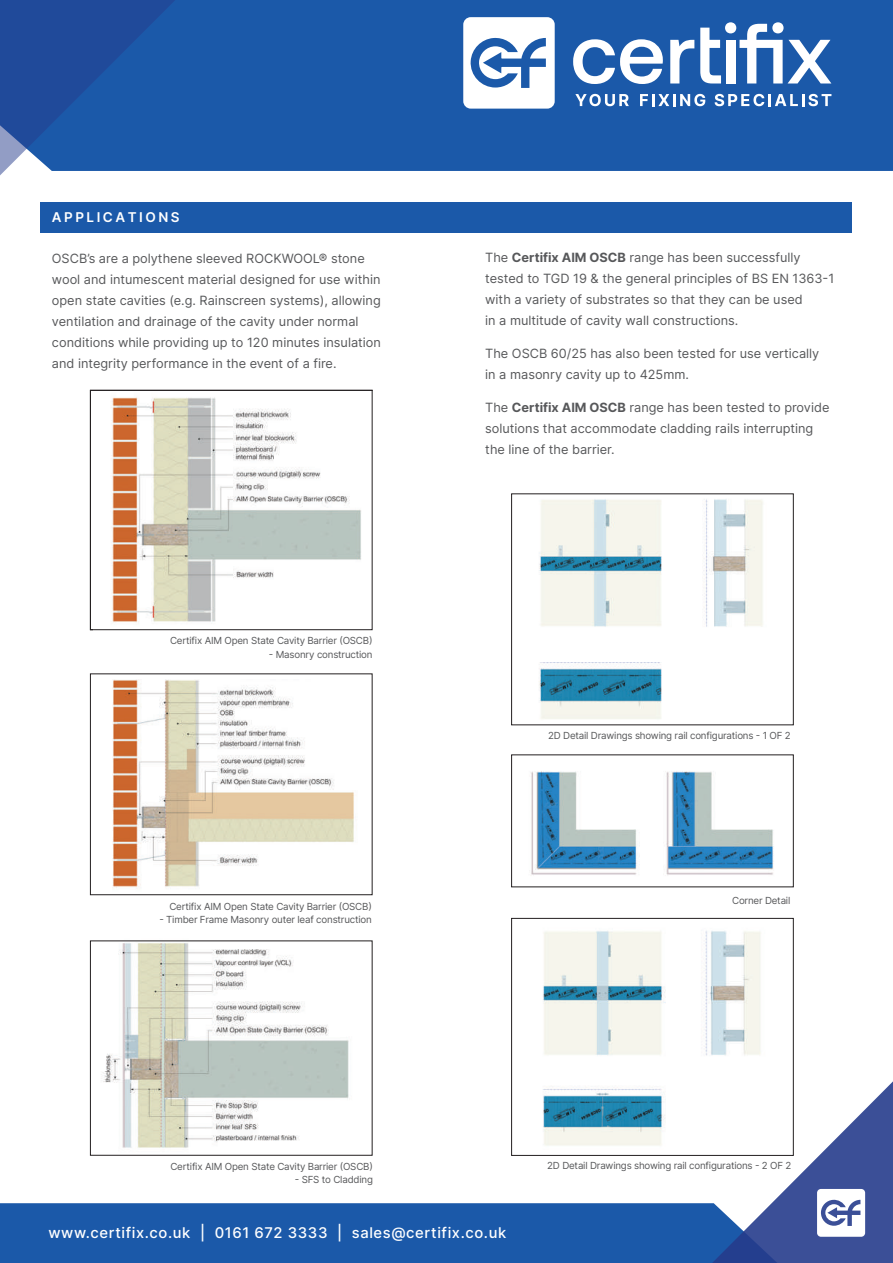
<style>
.page{position:relative;width:893px;height:1263px;background:#fff}
.page>*{position:absolute;margin:0;border:0;box-sizing:border-box;transform-origin:0 0}
.t1{font:500 14.7px "Inter";letter-spacing:.04em;color:#fff}
.t2{font:600 13.5px "Inter";letter-spacing:.185em;color:#fff}
.t3{font:12.75px/21px "Inter";color:#57585a}
.t4{font:9.75px "Inter";letter-spacing:-.02em;color:#57585a}
.s1{font-weight:700}
</style>
<div class="page">
<div style="left:190px;top:0;width:703px;height:171px;background:#1b59a9"></div>
<div style="left:0;top:1203px;width:697px;height:60px;background:#1b59a9"></div>
<svg style="left:0;top:0;width:190px;height:176px;background:#295ba6"></svg>
<img style="left:90px;top:940px;width:280px;height:216px">
<img style="left:94px;top:397px;width:278px;height:234px">
<img style="left:112px;top:680px;width:242px;height:209px">
<div style="left:90px;top:674px;width:282px;height:221px;border:1px solid #231f20"></div>
<img style="left:528px;top:493px;width:246px;height:233px">
<img style="left:517px;top:771px;width:270px;height:117px">
<img style="left:532px;top:931px;width:229px;height:225px">
<div style="left:511px;top:918px;width:282px;height:237px;border:1px solid #231f20"></div>
<div style="left:90px;top:390px;width:282px;height:240px;border:1px solid #231f20"></div>
<div style="left:40px;top:203px;width:812px;height:30px;background:#1b59a9"></div>
<svg style="left:575px;top:94px;width:54px;height:12px"></svg>
<svg style="left:640px;top:94px;width:65px;height:12px"></svg>
<svg style="left:715px;top:94px;width:116px;height:12px"></svg>
<svg style="left:463px;top:17px;width:92px;height:92px"></svg>
<svg style="left:670px;top:40px;width:24px;height:43px"></svg>
<svg style="left:573px;top:39px;width:90px;height:45px"></svg>
<svg style="left:700px;top:22px;width:131px;height:61px"></svg>
<svg style="left:697px;top:1065px;width:196px;height:198px"></svg>
<p class="t2" style="left:52px;top:208px;width:129px">APPLICATIONS</p>
<p class="t3" style="left:52px;top:247px;width:330px">OSCB’s are a polythene sleeved ROCKWOOL® stone wool and intumescent material designed for use within open state cavities (e.g. Rainscreen systems), allowing ventilation and drainage of the cavity under normal conditions while providing up to 120 minutes insulation and integrity performance in the event of a fire.</p>
<p class="t3" style="left:485px;top:247px;width:351px">The <span class="s1">Certifix AIM OSCB</span> range has been successfully tested to TGD 19 &amp; the general principles of BS EN 1363-1 with a variety of substrates so that they can be used<br>in a multitude of cavity wall constructions.</p>
<p class="t3" style="left:485px;top:343px;width:336px">The OSCB 60/25 has also been tested for use vertically in a masonry cavity up to 425mm.</p>
<p class="t3" style="left:485px;top:396px;width:346px">The <span class="s1">Certifix AIM OSCB</span> range has been tested to provide solutions that accommodate cladding rails interrupting the line of the barrier.</p>
<p class="t4" style="left:170px;top:633px;width:204px">Certifix AIM Open State Cavity Barrier (OSCB)</p>
<p class="t4" style="left:269px;top:647px;width:105px">- Masonry construction</p>
<p class="t4" style="left:169px;top:899px;width:204px">Certifix AIM Open State Cavity Barrier (OSCB)</p>
<p class="t4" style="left:159px;top:912px;width:214px">- Timber Frame Masonry outer leaf construction</p>
<p class="t4" style="left:548px;top:728px;width:244px">2D Detail Drawings showing rail configurations - 1 OF 2</p>
<p class="t4" style="left:732px;top:893px;width:60px">Corner Detail</p>
<p class="t4" style="left:170px;top:1159px;width:204px">Certifix AIM Open State Cavity Barrier (OSCB)</p>
<p class="t4" style="left:295px;top:1173px;width:80px">- SFS to Cladding</p>
<p class="t1" style="left:48px;top:1222px;width:459px">www.certifix.co.uk | 0161 672 3333 | sales@certifix.co.uk</p>
<p class="t4" style="left:547px;top:1158px;width:246px">2D Detail Drawings showing rail configurations - 2 OF 2</p>
</div>
